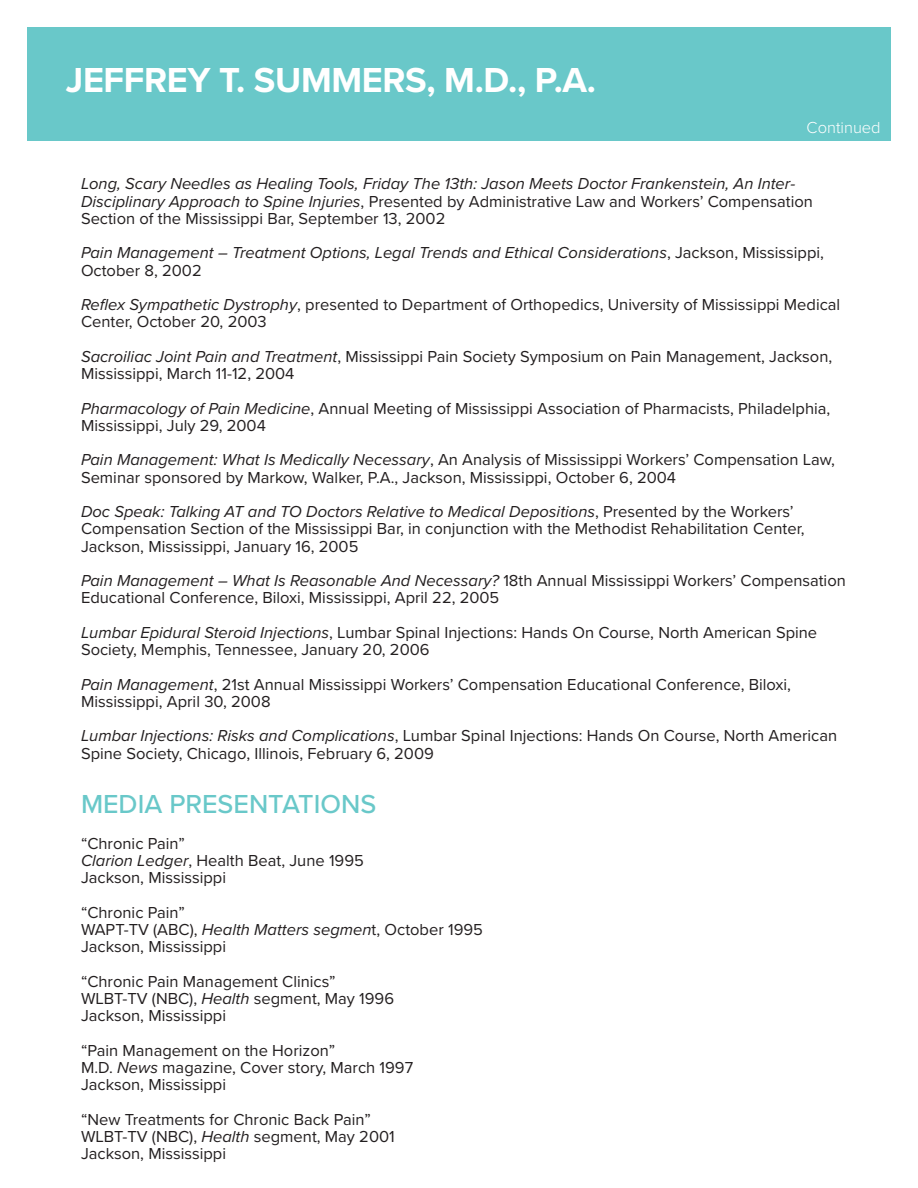
<style>
.page{position:relative;width:918px;height:1188px;background:#fff}
.page>*{position:absolute;margin:0;border:0;box-sizing:border-box;transform-origin:0 0}
.t1{font:700 36px "Proxima Nova";letter-spacing:-.01em;color:#fff}
.t2{font:500 27px "Proxima Nova";color:#69c8c9}
.t3{font:16.5px/17.2px "Proxima Nova";color:#231f20}
.t4{font:italic 16.5px/17.2px "Proxima Nova";color:#231f20}
.t5{font:300 16.5px "Proxima Nova";color:#fff}
.s1{font-style:normal}
.s2{font-style:italic}
</style>
<div class="page">
<div style="left:27px;top:27px;width:864px;height:113px;background:#69c8c9"></div>
<p class="t1" style="left:66px;top:53px;width:532px">JEFFREY T. SUMMERS, M.D., P.A.</p>
<p class="t5" style="left:807px;top:115px;width:76px">Continued</p>
<p class="t4" style="left:81px;top:175px;width:733px">Long, Scary Needles as Healing Tools, Friday The 13th: Jason Meets Doctor Frankenstein, An Inter-<br>Disciplinary Approach to Spine Injuries<span class="s1">, Presented by Administrative Law and Workers’ Compensation<br>Section of the Mississippi Bar, September 13, 2002</span></p>
<p class="t4" style="left:81px;top:244px;width:745px">Pain Management – Treatment Options, Legal Trends and Ethical Considerations<span class="s1">, Jackson, Mississippi,<br>October 8, 2002</span></p>
<p class="t3" style="left:81px;top:295px;width:761px"><span class="s2">Reflex Sympathetic Dystrophy</span>, presented to Department of Orthopedics, University of Mississippi Medical<br>Center, October 20, 2003</p>
<p class="t3" style="left:81px;top:347px;width:753px"><span class="s2">Sacroiliac Joint Pain and Treatment</span>, Mississippi Pain Society Symposium on Pain Management, Jackson,<br>Mississippi, March 11-12, 2004</p>
<p class="t3" style="left:81px;top:399px;width:751px"><span class="s2">Pharmacology of Pain Medicine</span>, Annual Meeting of Mississippi Association of Pharmacists, Philadelphia,<br>Mississippi, July 29, 2004</p>
<p class="t3" style="left:81px;top:451px;width:756px"><span class="s2">Pain Management: What Is Medically Necessary</span>, An Analysis of Mississippi Workers’ Compensation Law,<br>Seminar sponsored by Markow, Walker, P.A., Jackson, Mississippi, October 6, 2004</p>
<p class="t3" style="left:81px;top:502px;width:725px"><span class="s2">Doc Speak: Talking AT and TO Doctors Relative to Medical Depositions</span>, Presented by the Workers’<br>Compensation Section of the Mississippi Bar, in conjunction with the Methodist Rehabilitation Center,<br>Jackson, Mississippi, January 16, 2005</p>
<p class="t3" style="left:81px;top:571px;width:766px"><span class="s2">Pain Management – What Is Reasonable And Necessary?</span> 18th Annual Mississippi Workers’ Compensation<br>Educational Conference, Biloxi, Mississippi, April 22, 2005</p>
<p class="t3" style="left:81px;top:623px;width:738px"><span class="s2">Lumbar Epidural Steroid Injections</span>, Lumbar Spinal Injections: Hands On Course, North American Spine<br>Society, Memphis, Tennessee, January 20, 2006</p>
<p class="t3" style="left:81px;top:675px;width:711px"><span class="s2">Pain Management</span>, 21st Annual Mississippi Workers’ Compensation Educational Conference, Biloxi,<br>Mississippi, April 30, 2008</p>
<p class="t3" style="left:81px;top:726px;width:758px;line-height:18px"><span class="s2">Lumbar Injections: Risks and Complications</span>, Lumbar Spinal Injections: Hands On Course, North American<br>Spine Society, Chicago, Illinois, February 6, 2009</p>
<p class="t2" style="left:81px;top:784px;width:297px">MEDIA PRESENTATIONS</p>
<p class="t3" style="left:81px;top:834px;width:105px">“Chronic Pain”</p>
<p class="t3" style="left:81px;top:851px;width:284px"><span class="s2">Clarion Ledger</span>, Health Beat, June 1995</p>
<p class="t3" style="left:81px;top:868px;width:147px">Jackson, Mississippi</p>
<p class="t3" style="left:81px;top:903px;width:105px">“Chronic Pain”</p>
<p class="t3" style="left:81px;top:920px;width:403px">WAPT-TV (ABC), <span class="s2">Health Matters segmen</span>t, October 1995</p>
<p class="t3" style="left:81px;top:937px;width:147px">Jackson, Mississippi</p>
<p class="t3" style="left:81px;top:972px;width:256px">“Chronic Pain Management Clinics”</p>
<p class="t3" style="left:81px;top:989px;width:315px">WLBT-TV (NBC), <span class="s2">Health</span> segment, May 1996</p>
<p class="t3" style="left:81px;top:1006px;width:147px">Jackson, Mississippi</p>
<p class="t3" style="left:81px;top:1041px;width:256px">“Pain Management on the Horizon”</p>
<p class="t3" style="left:81px;top:1058px;width:334px">M.D. <span class="s2">News</span> magazine, Cover story, March 1997</p>
<p class="t3" style="left:81px;top:1075px;width:147px">Jackson, Mississippi</p>
<p class="t3" style="left:81px;top:1110px;width:291px">“New Treatments for Chronic Back Pain”</p>
<p class="t3" style="left:81px;top:1127px;width:315px">WLBT-TV (NBC), <span class="s2">Health</span> segment, May 2001</p>
<p class="t3" style="left:81px;top:1144px;width:147px">Jackson, Mississippi</p>
</div>
